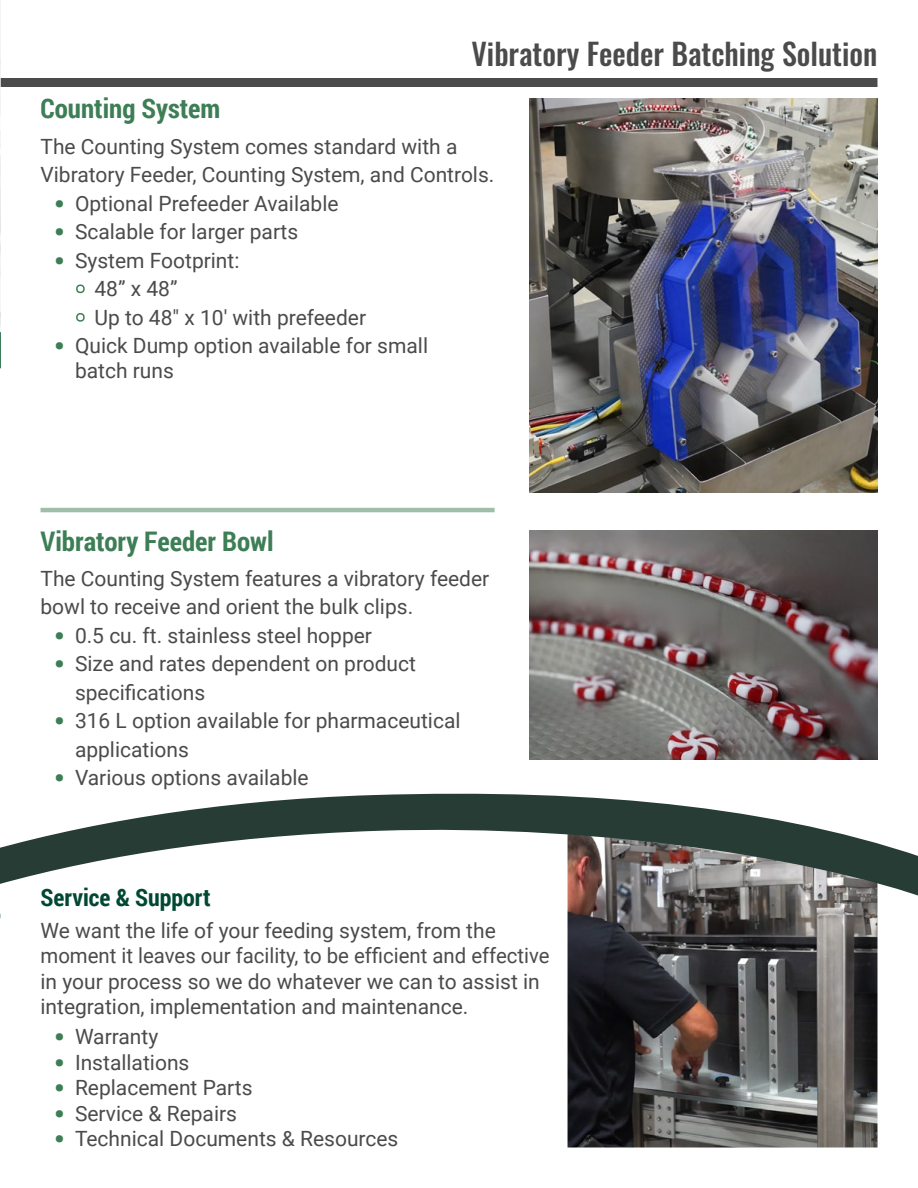
<style>
.page{position:relative;width:918px;height:1188px;background:#fff}
.page>*{position:absolute;margin:0;border:0;box-sizing:border-box;transform-origin:0 0}
.t1{font:500 30px "Oswald";color:#4b4b4b}
.t2{font:700 27px "Roboto Condensed";color:#3d7e56}
.t3{font:700 24px "Roboto Condensed";color:#004833}
.t4{font:21px/28.5px "Roboto";color:#4b4b4b}
.s1{font-weight:900;font-size:28.5px;color:#3d7e56}
</style>
<div class="page">
<img style="left:0;top:0;width:1px;height:273px">
<img style="left:568px;top:911px;width:310px;height:237px">
<svg style="left:0;top:273px;width:1px;height:96px"></svg>
<div style="left:1px;top:78px;width:877px;height:9px;background:#4b4b4b"></div>
<img style="left:529px;top:98px;width:349px;height:394px">
<img style="left:529px;top:530px;width:349px;height:230px">
<svg style="left:1px;top:793px;width:917px;height:118px"></svg>
<hr style="left:40px;top:508px;width:455px;height:4px;background:#9ebeaa">
<h1 class="t1" style="left:471px;top:38px;width:408px">Vibratory Feeder Batching Solution</h1>
<p class="t2" style="left:40px;top:90px;width:182px">Counting System</p>
<p class="t4" style="left:40px;top:131px;width:455px">The Counting System comes standard with a<br>Vibratory Feeder, Counting System, and Controls.</p>
<p class="t4" style="left:54px;top:188px;width:286px"><span class="s1">•</span> Optional Prefeeder Available</p>
<p class="t4" style="left:54px;top:217px;width:246px"><span class="s1">•</span> Scalable for larger parts</p>
<p class="t4" style="left:54px;top:245px;width:187px"><span class="s1">•</span> System Footprint:</p>
<p class="t4" style="left:75px;top:274px;width:104px"><span class="s1">•</span> 48” x 48”</p>
<p class="t4" style="left:75px;top:302px;width:293px"><span class="s1">•</span> Up to 48" x 10' with prefeeder</p>
<p class="t4" style="left:75px;top:332px;width:355px;line-height:25.2px;text-indent:-21px"><span class="s1">•</span> Quick Dump option available for small batch runs</p>
<p class="t2" style="left:40px;top:522px;width:235px">Vibratory Feeder Bowl</p>
<p class="t4" style="left:40px;top:563px;width:450px">The Counting System features a vibratory feeder bowl to receive and orient the bulk clips.</p>
<p class="t4" style="left:54px;top:620px;width:320px"><span class="s1">•</span> 0.5 cu. ft. stainless steel hopper</p>
<p class="t4" style="left:75px;top:649px;width:343px;text-indent:-21px"><span class="s1">•</span> Size and rates dependent on product specifications</p>
<p class="t4" style="left:75px;top:706px;width:387px;text-indent:-21px"><span class="s1">•</span> 316 L option available for pharmaceutical applications</p>
<p class="t4" style="left:54px;top:763px;width:256px"><span class="s1">•</span> Various options available</p>
<p class="t3" style="left:40px;top:880px;width:172px">Service &amp; Support</p>
<p class="t4" style="left:40px;top:917px;width:511px;line-height:25.5px">We want the life of your feeding system, from the moment it leaves our facility, to be efficient and effective in your process so we do whatever we can to assist in integration, implementation and maintenance.</p>
<p class="t4" style="left:54px;top:1022px;width:106px"><span class="s1">•</span> Warranty</p>
<p class="t4" style="left:54px;top:1047px;width:137px"><span class="s1">•</span> Installations</p>
<p class="t4" style="left:54px;top:1073px;width:200px"><span class="s1">•</span> Replacement Parts</p>
<p class="t4" style="left:54px;top:1098px;width:185px"><span class="s1">•</span> Service &amp; Repairs</p>
<p class="t4" style="left:54px;top:1124px;width:346px"><span class="s1">•</span> Technical Documents &amp; Resources</p>
</div>
